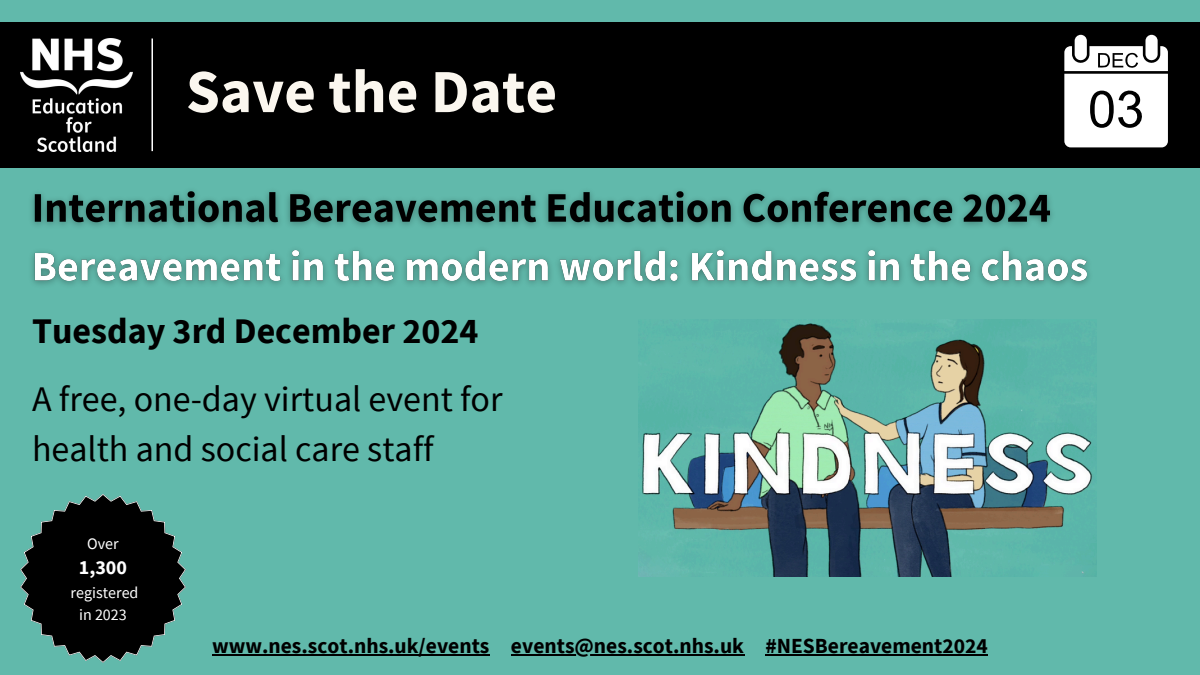
<style>
.page{position:relative;width:1200px;height:675px;background:#61b9ab}
.page>*{position:absolute;margin:0;border:0;box-sizing:border-box;transform-origin:0 0}
.t1{font:700 61.3px "Source Sans Pro";color:#fbf7ef}
.t2{font:36px/50.2px "Source Sans Pro";color:#000}
.t3{font:700 36px "Source Sans Pro";color:#000}
.t4{font:700 21.5px "Source Sans Pro";color:#000}
.t5{font:700 20px "Source Sans Pro";color:#fff}
.t6{font:16px "Source Sans Pro";color:#fff}
</style>
<div class="page">
<div style="left:0;top:22px;width:1200px;height:145px;background:#000"></div>
<svg style="left:1064px;top:35px;width:104px;height:112px"></svg>
<img style="left:20px;top:39px;width:113px;height:112px">
<hr style="left:151px;top:39px;width:2px;height:112px;background:#fff">
<img style="left:639px;top:319px;width:457px;height:258px">
<svg style="left:20px;top:494px;width:166px;height:169px"></svg>
<img style="left:32px;top:191px;width:1057px;height:94px">
<hr style="left:212px;top:654px;width:277px;height:2px;background:#000">
<hr style="left:511px;top:654px;width:233px;height:2px;background:#000">
<hr style="left:766px;top:654px;width:222px;height:2px;background:#000">
<p class="t1" style="left:186px;top:52px;width:373px">Save the Date</p>
<p class="t3" style="left:32px;top:307px;width:448px">Tuesday 3rd December 2024</p>
<p class="t2" style="left:32px;top:373px;width:472px">A free, one-day virtual event for health and social care staff</p>
<h1 class="t6" style="left:87px;top:533px;width:33px">Over</h1>
<h3 class="t5" style="left:79px;top:554px;width:50px">1,300</h3>
<h4 class="t6" style="left:71px;top:582px;width:69px">registered</h4>
<p class="t6" style="left:79px;top:604px;width:49px">in 2023</p>
<p class="t4" style="left:212px;top:632px;width:279px">www.nes.scot.nhs.uk/events</p>
<h5 class="t4" style="left:511px;top:632px;width:478px">events@nes.scot.nhs.uk #NESBereavement2024</h5>
</div>
